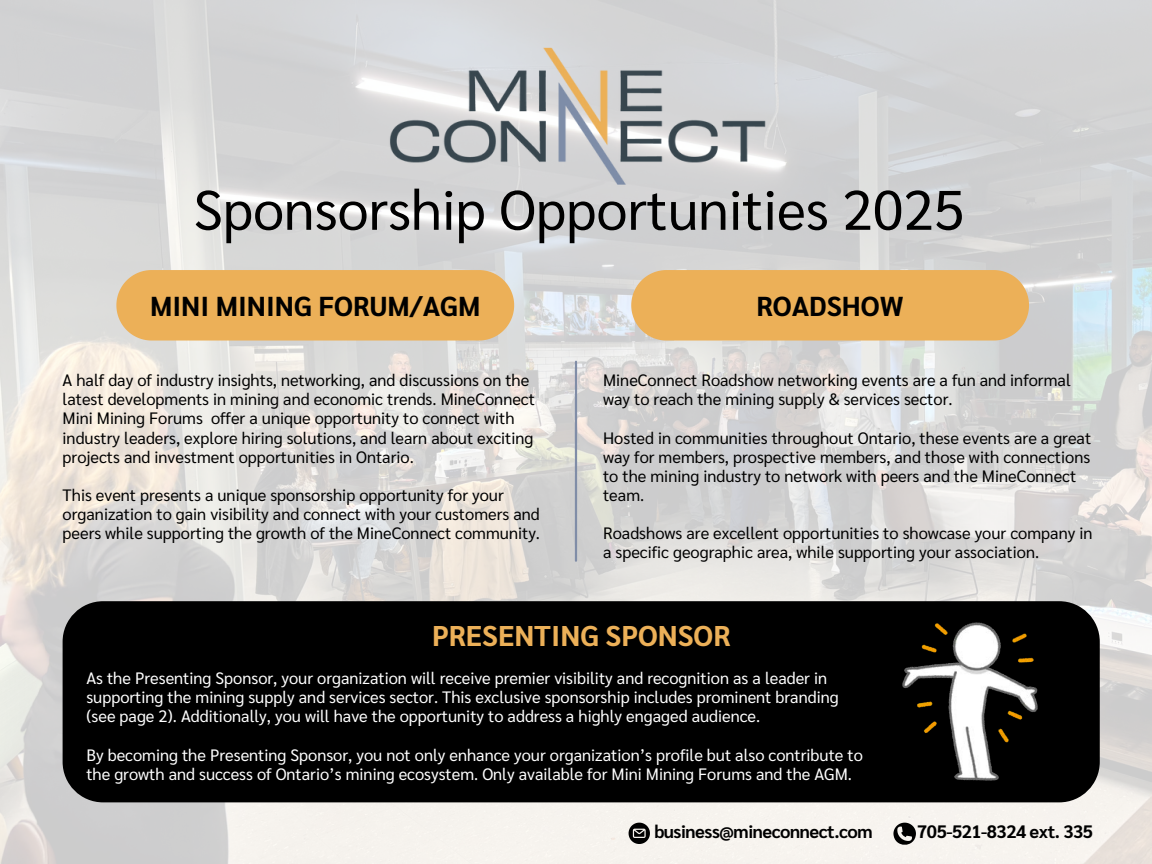
<style>
.page{position:relative;width:1152px;height:864px;background:#fff}
.page>*{position:absolute;margin:0;border:0;box-sizing:border-box;transform-origin:0 0}
.t1{font:55.5px "Sarabun";color:#000}
.t2{font:700 28.5px "Sarabun";color:#ecb058}
.t3{font:700 27.45px "Sarabun";color:#000}
.t4{font:700 18px "Sarabun";letter-spacing:-.025em;color:#000}
.t5{font:16.5px/19.2px "Sarabun";color:#000}
.t6{font:16.5px/19.2px "Sarabun";color:#fff}
</style>
<div class="page">
<img style="left:0;top:0;width:1152px;height:864px">
<hr style="left:575px;top:362px;width:2px;height:199px;background:#808da7">
<img style="left:347px;top:14px;width:468px;height:192px">
<svg style="left:629px;top:823px;width:21px;height:21px"></svg>
<svg style="left:893px;top:823px;width:23px;height:25px"></svg>
<div style="left:63px;top:601px;width:1037px;height:201px;background:#000;border-radius:40px"></div>
<img style="left:903px;top:623px;width:135px;height:157px">
<div style="left:116px;top:270px;width:398px;height:71px;background:#ecb058"></div>
<div style="left:631px;top:270px;width:398px;height:71px;background:#ecb058"></div>
<p class="t1" style="left:194px;top:171px;width:772px">Sponsorship Opportunities 2025</p>
<h2 class="t3" style="left:150px;top:287px;width:332px">MINI MINING FORUM/AGM</h2>
<h2 class="t5" style="left:63px;top:370px;width:474px">A half day of industry insights, networking, and discussions on the latest developments in mining and economic trends. MineConnect Mini Mining Forums offer a unique opportunity to connect with industry leaders, explore hiring solutions, and learn about exciting projects and investment opportunities in Ontario.</h2>
<p class="t5" style="left:63px;top:484px;width:479px">This event presents a unique sponsorship opportunity for your organization to gain visibility and connect with your customers and peers while supporting the growth of the MineConnect community.</p>
<p class="t3" style="left:756px;top:287px;width:149px">ROADSHOW</p>
<p class="t5" style="left:603px;top:370px;width:469px">MineConnect Roadshow networking events are a fun and informal way to reach the mining supply &amp; services sector.</p>
<h1 class="t5" style="left:603px;top:427px;width:490px">Hosted in communities throughout Ontario, these events are a great way for members, prospective members, and those with connections to the mining industry to network with peers and the MineConnect team.</h1>
<p class="t5" style="left:603px;top:523px;width:491px">Roadshows are excellent opportunities to showcase your company in a specific geographic area, while supporting your association.</p>
<p class="t2" style="left:432px;top:616px;width:300px">PRESENTING SPONSOR</p>
<p class="t6" style="left:86px;top:668px;width:754px">As the Presenting Sponsor, your organization will receive premier visibility and recognition as a leader in supporting the mining supply and services sector. This exclusive sponsorship includes prominent branding (see page 2). Additionally, you will have the opportunity to address a highly engaged audience.</p>
<p class="t6" style="left:86px;top:744px;width:778px">By becoming the Presenting Sponsor, you not only enhance your organization’s profile but also contribute to the growth and success of Ontario’s mining ecosystem. Only available for Mini Mining Forums and the AGM.</p>
<p class="t4" style="left:654px;top:819px;width:220px">business@mineconnect.com</p>
<p class="t4" style="left:917px;top:819px;width:177px">705-521-8324 ext. 335</p>
</div>
